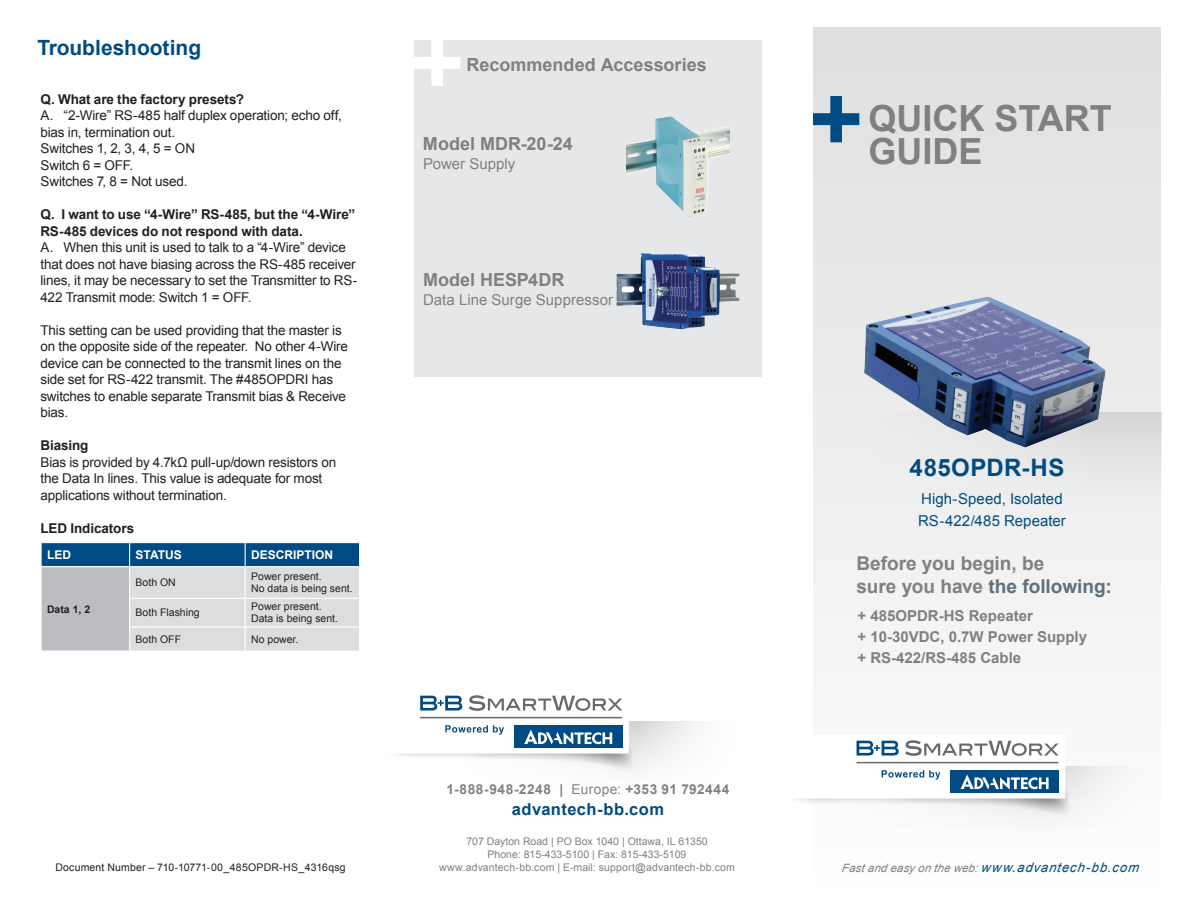
<style>
.page{position:relative;width:1188px;height:918px;background:#fff}
.page>*{position:absolute;margin:0;border:0;box-sizing:border-box;transform-origin:0 0}
.t1{font:700 36px/33px "Arial";color:#808083}
.t2{font:700 24px "Arial";letter-spacing:.02em;color:#004b84}
.t3{font:700 21px "Arial";color:#004b84}
.t4{font:700 19.05px/22.8px "Arial";color:#808083}
.t5{font:700 18px "Arial";color:#808083}
.t6{font:700 16.5px "Arial";letter-spacing:.025em;color:#004b84}
.t7{font:700 15px/21px "Arial";color:#808083}
.t8{font:15px/21.9px "Arial";letter-spacing:.005em;color:#014e7d}
.t9{font:15px "Arial";color:#808083}
.t10{font:700 13.65px "Arial";letter-spacing:.035em;color:#808083}
.t11{font:13.5px/16.5px "Arial";letter-spacing:-.015em;color:#231f20}
.t12{font:700 13.5px/16.5px "Arial";letter-spacing:-.005em;color:#231f20}
.t13{font:700 12px "Arial";color:#fff}
.t14{font:italic 11.55px "Arial";color:#808083}
.t15{font:10.5px/12px "Arial";color:#231f20}
.t16{font:10.5px/13.4px "Arial";color:#808083;text-align:center}
.t17{font:700 10.5px "Arial";color:#231f20}
.s1{font-weight:400}
.s2{color:#626e7b}
.s3{font-size:13.2px;color:#014e7d}
</style>
<div class="page">
<svg style="left:813px;top:27px;width:348px;height:616px"></svg>
<svg style="left:813px;top:766px;width:348px;height:94px"></svg>
<div style="left:408px;top:721px;width:348px;height:93px;background:linear-gradient(to bottom,#f1f1f1,#fff)"></div>
<div style="left:787px;top:735px;width:278px;height:64px;background:#fff"></div>
<div style="left:950px;top:770px;width:108px;height:22px;background:#004b84"></div>
<svg style="left:961px;top:775px;width:88px;height:15px"></svg>
<svg style="left:857px;top:741px;width:42px;height:15px"></svg>
<svg style="left:905px;top:740px;width:154px;height:16px"></svg>
<hr style="left:856px;top:762px;width:202px;height:1px;background:#69696c">
<svg style="left:882px;top:770px;width:58px;height:10px"></svg>
<img style="left:395px;top:739px;width:238px;height:37px">
<div style="left:387px;top:690px;width:242px;height:64px;background:#fff"></div>
<div style="left:514px;top:725px;width:108px;height:22px;background:#004b84"></div>
<svg style="left:524px;top:730px;width:88px;height:15px"></svg>
<svg style="left:420px;top:696px;width:42px;height:15px"></svg>
<svg style="left:469px;top:695px;width:153px;height:16px"></svg>
<hr style="left:420px;top:717px;width:202px;height:1px;background:#69696c">
<svg style="left:445px;top:725px;width:59px;height:10px"></svg>
<svg style="left:813px;top:96px;width:46px;height:46px;background:#7d9fb8"></svg>
<div style="left:414px;top:40px;width:348px;height:337px;background:#e6e7e9"></div>
<svg style="left:414px;top:40px;width:46px;height:46px"></svg>
<img style="left:864px;top:297px;width:242px;height:150px">
<img style="left:617px;top:253px;width:123px;height:76px">
<img style="left:626px;top:116px;width:104px;height:101px">
<div style="left:41px;top:543px;width:89px;height:24px;background:#004b84"></div>
<div style="left:41px;top:567px;width:89px;height:84px;background:#bcbdc0"></div>
<hr style="left:42px;top:566px;width:87px;height:1px;background:#fff">
<hr style="left:40px;top:650px;width:90px;height:2px;background:#fff">
<hr style="left:40px;top:543px;width:2px;height:24px;background:#fff">
<hr style="left:40px;top:567px;width:2px;height:31px;background:#fff">
<hr style="left:40px;top:598px;width:2px;height:29px;background:#fff">
<hr style="left:40px;top:627px;width:2px;height:23px;background:#fff">
<svg style="left:129px;top:543px;width:231px;height:108px;background:#afc0cd"></svg>
<h3 class="t3" style="left:38px;top:34px;width:165px">Troubleshooting</h3>
<p class="t12" style="left:40px;top:91px;width:205px">Q. What are the factory presets?</p>
<p class="t11" style="left:40px;top:107px;width:303px">A. “2-Wire” RS-485 half duplex operation; echo off, bias in, termination out.<br>Switches 1, 2, 3, 4, 5 = ON<br>Switch 6 = OFF.<br>Switches 7, 8 = Not used.</p>
<p class="t12" style="left:40px;top:207px;width:316px">Q. I want to use “4-Wire” RS-485, but the “4-Wire”<br>RS-485 devices do not respond with data.</p>
<p class="t11" style="left:40px;top:239px;width:318px">A. When this unit is used to talk to a “4-Wire” device that does not have biasing across the RS-485 receiver lines, it may be necessary to set the Transmitter to RS-422 Transmit mode: Switch 1 = OFF.</p>
<p class="t11" style="left:40px;top:322px;width:309px">This setting can be used providing that the master is on the opposite side of the repeater. No other 4-Wire device can be connected to the transmit lines on the side set for RS-422 transmit. The #485OPDRI has switches to enable separate Transmit bias &amp; Receive bias.</p>
<p class="t12" style="left:40px;top:438px;width:50px">Biasing</p>
<p class="t11" style="left:40px;top:454px;width:297px">Bias is provided by 4.7kΩ pull-up/down resistors on the Data In lines. This value is adequate for most applications without termination.</p>
<p class="t12" style="left:40px;top:520px;width:95px">LED Indicators</p>
<p class="t13" style="left:47px;top:547px;width:25px">LED</p>
<p class="t13" style="left:136px;top:547px;width:48px">STATUS</p>
<p class="t13" style="left:251px;top:547px;width:84px">DESCRIPTION</p>
<p class="t17" style="left:47px;top:602px;width:45px">Data 1, 2</p>
<p class="t15" style="left:136px;top:577px;width:42px">Both ON</p>
<p class="t15" style="left:251px;top:571px;width:103px">Power present.<br>No data is being sent.</p>
<p class="t15" style="left:136px;top:607px;width:66px">Both Flashing</p>
<p class="t15" style="left:251px;top:601px;width:88px">Power present.<br>Data is being sent.</p>
<p class="t15" style="left:136px;top:633px;width:47px">Both OFF</p>
<p class="t15" style="left:251px;top:633px;width:49px">No power.</p>
<p class="t15" style="left:55px;top:862px;width:292px">Document Number – 710-10771-00_485OPDR-HS_4316qsg</p>
<h3 class="t5" style="left:466px;top:53px;width:242px">Recommended Accessories</h3>
<h3 class="t5" style="left:423px;top:131px;width:151px">Model MDR-20-24</h3>
<p class="t9" style="left:423px;top:154px;width:94px">Power Supply</p>
<h3 class="t5" style="left:423px;top:267px;width:143px">Model HESP4DR</h3>
<p class="t9" style="left:423px;top:290px;width:192px">Data Line Surge Suppressor</p>
<p class="t10" style="left:446px;top:781px;width:285px">1-888-948-2248 | <span class="s1">Europe:</span> +353 91 792444</p>
<p class="t6" style="left:512px;top:799px;width:154px">advantech-bb.com</p>
<p class="t16" style="left:439px;top:834px;width:297px">707 Dayton Road | PO Box 1040 | Ottawa, IL 61350<br>Phone: 815-433-5100 | Fax: 815-433-5109 www.advantech-bb.com | E-mail: support@advantech-bb.com</p>
<h1 class="t1" style="left:868px;top:103px;width:245px">QUICK START<br>GUIDE</h1>
<h2 class="t2" style="left:910px;top:452px;width:156px">485OPDR-HS</h2>
<p class="t8" style="left:918px;top:488px;width:149px">High-Speed, Isolated<br>RS-422/485 Repeater</p>
<h3 class="t4" style="left:856px;top:552px;width:257px">Before you begin, be<br>sure you have <span class="s2">the following:</span></h3>
<p class="t7" style="left:857px;top:606px;width:231px">+ 485OPDR-HS Repeater<br>+ 10-30VDC, 0.7W Power Supply + RS-422/RS-485 Cable</p>
<p class="t14" style="left:842px;top:861px;width:301px">Fast and easy on the web: <span class="s3">www.advantech-bb.com</span></p>
</div>
